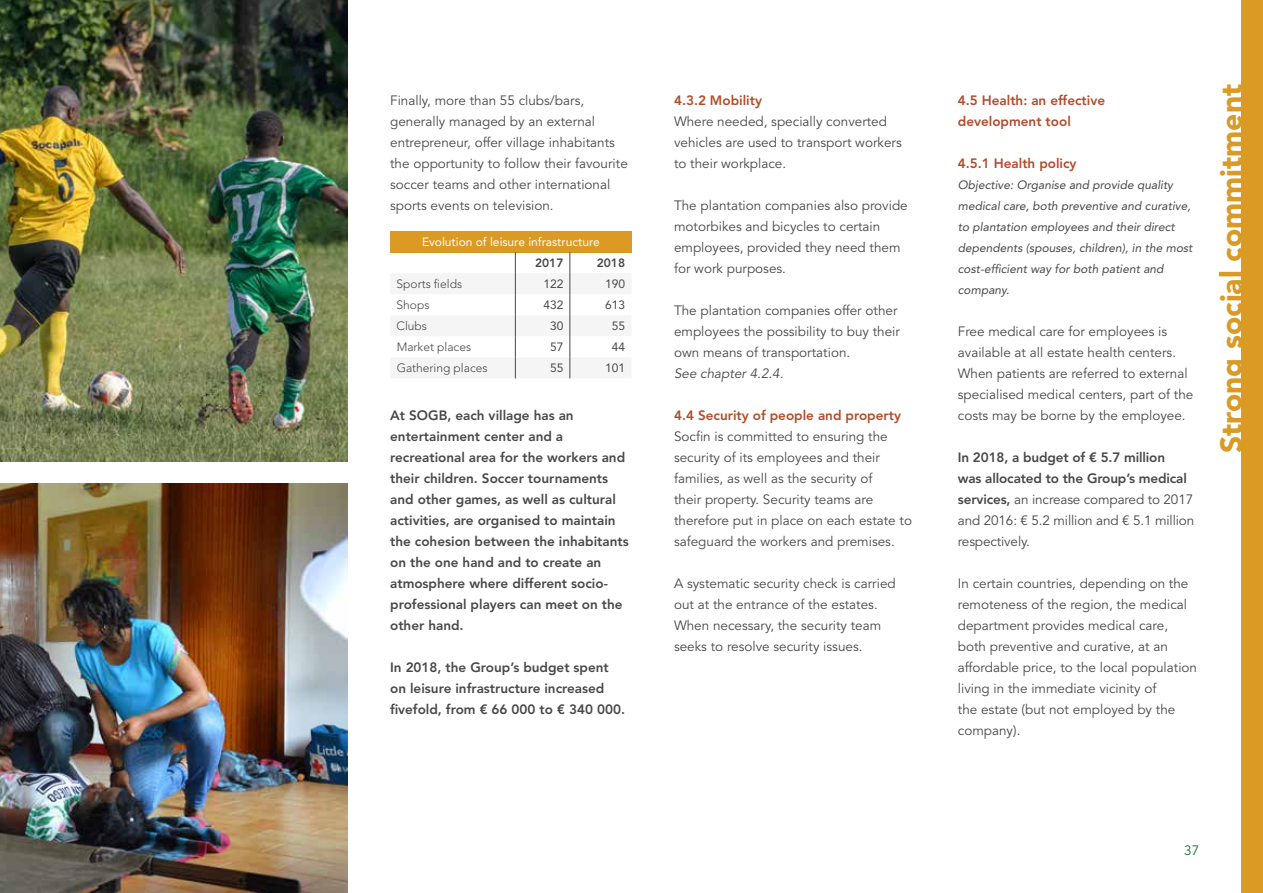
<style>
.page{position:relative;width:1263px;height:893px;background:#fff}
.page>*{position:absolute;margin:0;border:0;box-sizing:border-box;transform-origin:0 0}
.t1{font:900 30px "Avenir LT Std";color:#da9a23}
.t2{font:13.5px/21px "Avenir LT Std";color:#484848}
.t3{font:800 13.5px/21px "Avenir LT Std";color:#484848}
.t4{font:800 13.5px/21px "Avenir LT Std";color:#b04c2c}
.t5{font:italic 13.5px "Avenir LT Std";color:#484848}
.t6{font:13.5px "Avenir LT Std";color:#1c7835}
.t7{font:italic 12px/21px "Avenir LT Std";color:#484848}
.t8{font:300 12px "Avenir LT Std";color:#484848}
.t9{font:12px "Avenir LT Std";color:#fff}
.t10{font:12px "Avenir LT Std";color:#484848}
.t11{font:800 12px "Avenir LT Std";color:#484848}
.s1{font-weight:800}
</style>
<div class="page">
<div style="left:1242px;top:0;width:21px;height:893px;background:#da9a23"></div>
<img style="left:0;top:0;width:348px;height:462px">
<div style="left:390px;top:231px;width:241px;height:21px;background:#da9a23"></div>
<svg style="left:390px;top:252px;width:241px;height:126px"></svg>
<img style="left:0;top:483px;width:348px;height:410px">
<p class="t2" style="left:390px;top:90px;width:239px">Finally, more than 55 clubs/bars, generally managed by an external entrepreneur, offer village inhabitants the opportunity to follow their favourite soccer teams and other international sports events on television.</p>
<p class="t9" style="left:422px;top:235px;width:179px">Evolution of leisure infrastructure</p>
<p class="t11" style="left:535px;top:256px;width:30px">2017</p>
<p class="t11" style="left:597px;top:256px;width:30px">2018</p>
<p class="t8" style="left:397px;top:277px;width:67px">Sports fields</p>
<p class="t10" style="left:543px;top:277px;width:22px">122</p>
<p class="t10" style="left:605px;top:277px;width:22px">190</p>
<p class="t8" style="left:397px;top:298px;width:34px">Shops</p>
<p class="t10" style="left:543px;top:298px;width:22px">432</p>
<p class="t10" style="left:605px;top:298px;width:22px">613</p>
<p class="t8" style="left:397px;top:319px;width:32px">Clubs</p>
<p class="t10" style="left:550px;top:319px;width:15px">30</p>
<p class="t10" style="left:612px;top:319px;width:15px">55</p>
<p class="t8" style="left:397px;top:340px;width:76px">Market places</p>
<p class="t10" style="left:550px;top:340px;width:15px">57</p>
<p class="t10" style="left:612px;top:340px;width:15px">44</p>
<p class="t8" style="left:397px;top:361px;width:92px">Gathering places</p>
<p class="t10" style="left:550px;top:361px;width:15px">55</p>
<p class="t10" style="left:605px;top:361px;width:22px">101</p>
<p class="t3" style="left:390px;top:405px;width:240px">At SOGB, each village has an entertainment center and a recreational area for the workers and their children. Soccer tournaments and other games, as well as cultural activities, are organised to maintain the cohesion between the inhabitants on the one hand and to create an atmosphere where different socio&shy;professional players can meet on the other hand.</p>
<p class="t3" style="left:390px;top:657px;width:236px">In 2018, the Group’s budget spent on leisure infrastructure increased fivefold, from € 66 000 to € 340 000.</p>
<p class="t4" style="left:674px;top:90px;width:89px">4.3.2 Mobility</p>
<p class="t2" style="left:674px;top:111px;width:229px">Where needed, specially converted vehicles are used to transport workers to their workplace.</p>
<p class="t2" style="left:674px;top:195px;width:235px">The plantation companies also provide motorbikes and bicycles to certain employees, provided they need them for work purposes.</p>
<p class="t2" style="left:674px;top:300px;width:227px">The plantation companies offer other employees the possibility to buy their own means of transportation.</p>
<p class="t5" style="left:674px;top:366px;width:111px">See chapter 4.2.4.</p>
<p class="t4" style="left:674px;top:405px;width:228px">4.4 Security of people and property</p>
<p class="t2" style="left:674px;top:426px;width:240px">Socfin is committed to ensuring the security of its employees and their families, as well as the security of<br>their property. Security teams are therefore put in place on each estate to safeguard the workers and premises.</p>
<p class="t2" style="left:674px;top:573px;width:223px">A systematic security check is carried out at the entrance of the estates.<br>When necessary, the security team seeks to resolve security issues.</p>
<p class="t4" style="left:958px;top:90px;width:149px">4.5 Health: an effective development tool</p>
<p class="t4" style="left:958px;top:153px;width:120px">4.5.1 Health policy</p>
<p class="t7" style="left:958px;top:175px;width:236px">Objective: Organise and provide quality medical care, both preventive and curative, to plantation employees and their direct dependents (spouses, children), in the most cost-efficient way for both patient and company.</p>
<p class="t2" style="left:958px;top:321px;width:237px">Free medical care for employees is available at all estate health centers.<br>When patients are referred to external specialised medical centers, part of the costs may be borne by the employee.</p>
<p class="t2" style="left:958px;top:447px;width:238px"><span class="s1">In 2018, a budget of € 5.7 million<br>was allocated to the Group’s medical services,</span> an increase compared to 2017 and 2016: € 5.2 million and € 5.1 million respectively.</p>
<p class="t2" style="left:958px;top:573px;width:241px">In certain countries, depending on the remoteness of the region, the medical department provides medical care, both preventive and curative, at an affordable price, to the local population living in the immediate vicinity of<br>the estate (but not employed by the company).</p>
<h1 class="t1" style="left:1213px;top:453px;width:371px;rotate:-90deg">Strong social commitment</h1>
<p class="t6" style="left:1184px;top:842px;width:16px">37</p>
</div>
